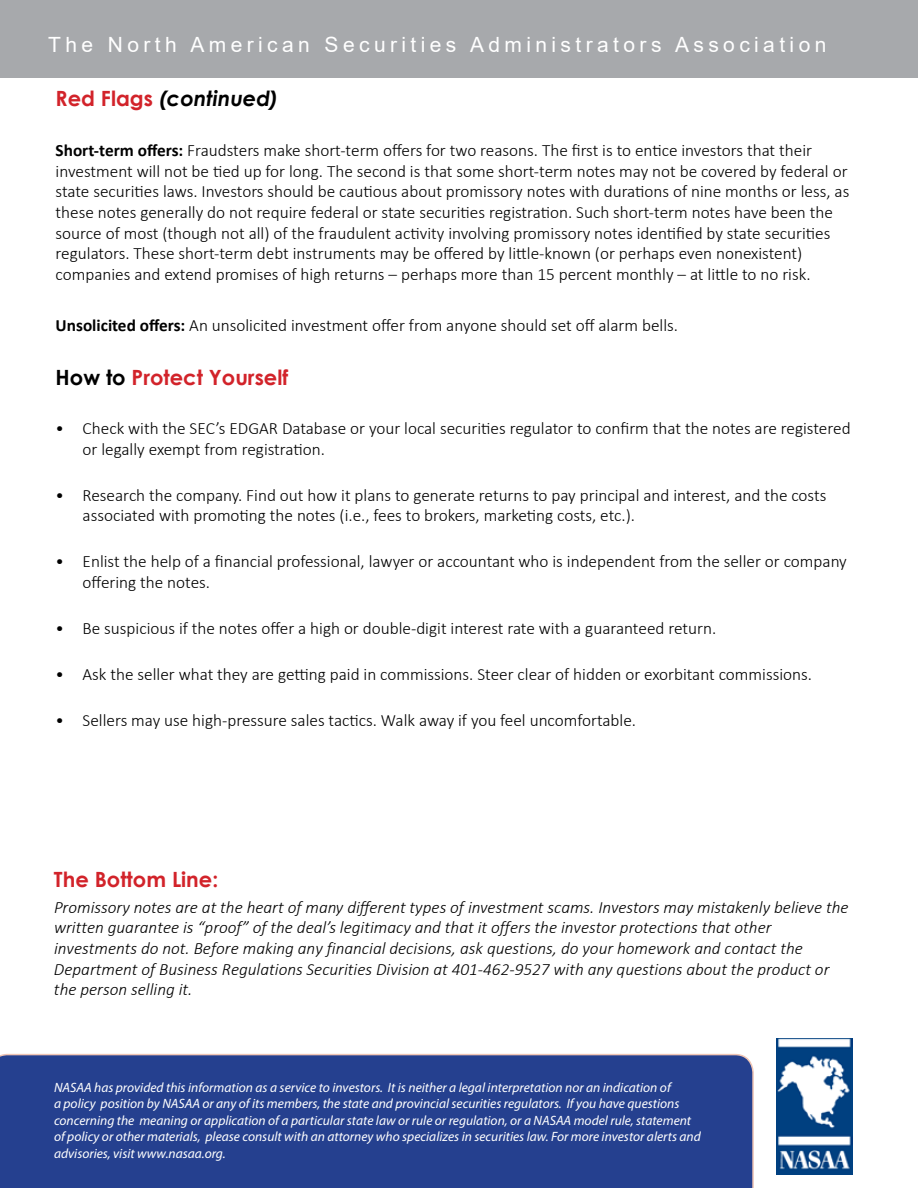
<style>
.page{position:relative;width:918px;height:1188px;background:#fff}
.page>*{position:absolute;margin:0;border:0;box-sizing:border-box;transform-origin:0 0}
.t1{font:21px "Arial";letter-spacing:.21em;color:#fff}
.t2{font:700 21px "Century Gothic";color:#d2232a}
.t3{font:italic 700 21px "Century Gothic";color:#000}
.t4{font:300 17.25px/20.7px "Calibri";color:#000}
.t5{font:italic 300 17.25px/20.7px "Calibri";color:#000}
.t6{font:italic 13.5px/16.5px "Myriad Pro";color:#fff}
.s1{font-style:normal;color:#d2232a}
.s2{font-weight:700}
.s3{color:#000}
</style>
<div class="page">
<div style="left:0;top:1054px;width:754px;height:134px;background:#25408f"></div>
<img style="left:777px;top:1039px;width:75px;height:135px">
<div style="left:0;top:0;width:918px;height:78px;background:#a7a9ac"></div>
<p class="t1" style="left:48px;top:30px;width:780px">The North American Securities Administrators Association</p>
<p class="t3" style="left:56px;top:83px;width:224px"><span class="s1">Red Flags</span> (continued)</p>
<p class="t4" style="left:56px;top:140px;width:795px"><span class="s2">Short-term offers:</span> Fraudsters make short-term offers for two reasons. The first is to entice investors that their investment will not be tied up for long. The second is that some short-term notes may not be covered by federal or state securities laws. Investors should be cautious about promissory notes with durations of nine months or less, as these notes generally do not require federal or state securities registration. Such short-term notes have been the source of most (though not all) of the fraudulent activity involving promissory notes identified by state securities regulators. These short-term debt instruments may be offered by little-known (or perhaps even nonexistent) companies and extend promises of high returns – perhaps more than 15 percent monthly – at little to no risk.</p>
<p class="t4" style="left:56px;top:314px;width:624px"><span class="s2">Unsolicited offers:</span> An unsolicited investment offer from anyone should set off alarm bells.</p>
<p class="t2" style="left:56px;top:361px;width:234px"><span class="s3">How to</span> Protect Yourself</p>
<p class="t4" style="left:83px;top:418px;width:770px;text-indent:-27px">• Check with the SEC’s EDGAR Database or your local securities regulator to confirm that the notes are registered or legally exempt from registration.</p>
<p class="t4" style="left:83px;top:484px;width:745px;text-indent:-27px">• Research the company. Find out how it plans to generate returns to pay principal and interest, and the costs associated with promoting the notes (i.e., fees to brokers, marketing costs, etc.).</p>
<p class="t4" style="left:83px;top:551px;width:766px;text-indent:-27px">• Enlist the help of a financial professional, lawyer or accountant who is independent from the seller or company offering the notes.</p>
<p class="t4" style="left:56px;top:618px;width:662px">• Be suspicious if the notes offer a high or double-digit interest rate with a guaranteed return.</p>
<p class="t4" style="left:56px;top:664px;width:758px">• Ask the seller what they are getting paid in commissions. Steer clear of hidden or exorbitant commissions.</p>
<p class="t4" style="left:56px;top:709px;width:582px">• Sellers may use high-pressure sales tactics. Walk away if you feel uncomfortable.</p>
<p class="t2" style="left:54px;top:864px;width:166px">The Bottom Line:</p>
<p class="t5" style="left:54px;top:896px;width:796px">Promissory notes are at the heart of many different types of investment scams. Investors may mistakenly believe the written guarantee is “proof” of the deal’s legitimacy and that it offers the investor protections that other investments do not. Before making any financial decisions, ask questions, do your homework and contact the Department of Business Regulations Securities Division at 401-462-9527 with any questions about the product or the person selling it.</p>
<p class="t6" style="left:54px;top:1079px;width:648px">NASAA has provided this information as a service to investors. It is neither a legal interpretation nor an indication of<br>a policy position by NASAA or any of its members, the state and provincial securities regulators. If you have questions concerning the meaning or application of a particular state law or rule or regulation, or a NASAA model rule, statement of policy or other materials, please consult with an attorney who specializes in securities law. For more investor alerts and advisories, visit www.nasaa.org.</p>
</div>
